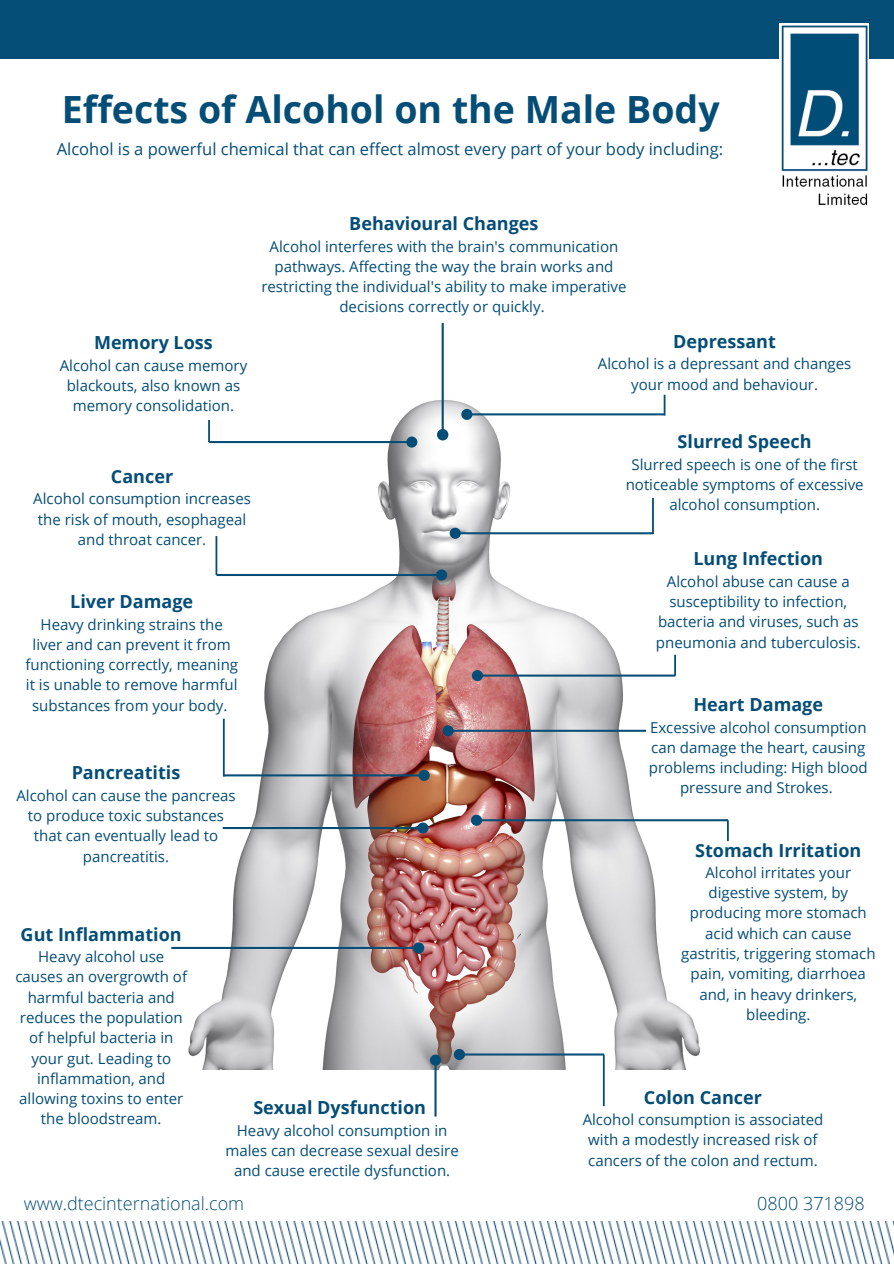
<style>
.page{position:relative;width:894px;height:1264px;background:#fff}
.page>*{position:absolute;margin:0;border:0;box-sizing:border-box;transform-origin:0 0}
.t1{font:700 37.5px "Open Sans";color:#044d77}
.t2{font:700 18px "Open Sans";color:#044d77}
.t3{font:300 18px "Open Sans";color:#044d77}
.t4{font:16.5px "Open Sans";color:#044d77}
.t5{font:15px/20.2px "Open Sans";color:#044d77;text-align:center}
</style>
<div class="page">
<img style="left:0;top:1221px;width:893px;height:42px">
<div style="left:0;top:0;width:893px;height:58px;background:#044d77"></div>
<img style="left:188px;top:394px;width:513px;height:675px">
<svg style="left:437px;top:323px;width:11px;height:117px"></svg>
<svg style="left:223px;top:822px;width:205px;height:11px"></svg>
<svg style="left:442px;top:725px;width:203px;height:11px;background:#a09aa4"></svg>
<svg style="left:208px;top:420px;width:209px;height:27px"></svg>
<svg style="left:471px;top:654px;width:204px;height:27px"></svg>
<svg style="left:215px;top:498px;width:438px;height:82px"></svg>
<svg style="left:461px;top:395px;width:204px;height:25px"></svg>
<svg style="left:471px;top:814px;width:257px;height:27px"></svg>
<svg style="left:453px;top:1048px;width:151px;height:58px"></svg>
<svg style="left:430px;top:1054px;width:11px;height:62px"></svg>
<svg style="left:171px;top:942px;width:253px;height:11px"></svg>
<svg style="left:223px;top:718px;width:206px;height:63px"></svg>
<img style="left:779px;top:24px;width:89px;height:181px">
<p class="t1" style="left:62px;top:82px;width:659px">Effects of Alcohol on the Male Body</p>
<p class="t4" style="left:57px;top:137px;width:667px">Alcohol is a powerful chemical that can effect almost every part of your body including:</p>
<p class="t2" style="left:94px;top:330px;width:120px">Memory Loss</p>
<p class="t5" style="left:60px;top:355px;width:189px">Alcohol can cause memory blackouts, also known as memory consolidation.</p>
<p class="t2" style="left:111px;top:464px;width:64px">Cancer</p>
<p class="t5" style="left:33px;top:488px;width:219px">Alcohol consumption increases the risk of mouth, esophageal and throat cancer.</p>
<p class="t2" style="left:349px;top:211px;width:191px">Behavioural Changes</p>
<p class="t5" style="left:261px;top:236px;width:366px">Alcohol interferes with the brain's communication pathways. Affecting the way the brain works and restricting the individual's ability to make imperative decisions correctly or quickly.</p>
<p class="t2" style="left:673px;top:328px;width:104px">Depressant</p>
<p class="t5" style="left:597px;top:353px;width:255px">Alcohol is a depressant and changes your mood and behaviour.</p>
<p class="t2" style="left:677px;top:429px;width:135px">Slurred Speech</p>
<p class="t5" style="left:625px;top:454px;width:239px">Slurred speech is one of the first noticeable symptoms of excessive alcohol consumption.</p>
<p class="t2" style="left:693px;top:546px;width:131px">Lung Infection</p>
<p class="t5" style="left:655px;top:571px;width:206px">Alcohol abuse can cause a susceptibility to infection, bacteria and viruses, such as pneumonia and tuberculosis.</p>
<p class="t2" style="left:70px;top:589px;width:124px">Liver Damage</p>
<p class="t5" style="left:25px;top:613px;width:214px">Heavy drinking strains the liver and can prevent it from functioning correctly, meaning it is unable to remove harmful substances from your body.</p>
<p class="t2" style="left:693px;top:692px;width:131px">Heart Damage</p>
<p class="t5" style="left:648px;top:716px;width:220px">Excessive alcohol consumption can damage the heart, causing problems including: High blood pressure and Strokes.</p>
<p class="t2" style="left:72px;top:760px;width:110px">Pancreatitis</p>
<p class="t5" style="left:16px;top:785px;width:221px">Alcohol can cause the pancreas to produce toxic substances that can eventually lead to pancreatitis.</p>
<p class="t2" style="left:695px;top:837px;width:168px">Stomach Irritation</p>
<p class="t5" style="left:681px;top:862px;width:196px">Alcohol irritates your digestive system, by producing more stomach acid which can cause gastritis, triggering stomach pain, vomiting, diarrhoea and, in heavy drinkers, bleeding.</p>
<p class="t2" style="left:21px;top:921px;width:163px">Gut Inflammation</p>
<p class="t5" style="left:15px;top:946px;width:173px">Heavy alcohol use causes an overgrowth of harmful bacteria and reduces the population of helpful bacteria in your gut. Leading to inflammation, and allowing toxins to enter the bloodstream.</p>
<p class="t2" style="left:643px;top:1084px;width:120px">Colon Cancer</p>
<p class="t5" style="left:582px;top:1108px;width:242px">Alcohol consumption is associated with a modestly increased risk of cancers of the colon and rectum.</p>
<p class="t2" style="left:253px;top:1094px;width:174px">Sexual Dysfunction</p>
<p class="t5" style="left:225px;top:1119px;width:235px">Heavy alcohol consumption in males can decrease sexual desire and cause erectile dysfunction.</p>
<p class="t3" style="left:24px;top:1190px;width:222px">www.dtecinternational.com</p>
<p class="t3" style="left:757px;top:1190px;width:109px">0800 371898</p>
</div>
